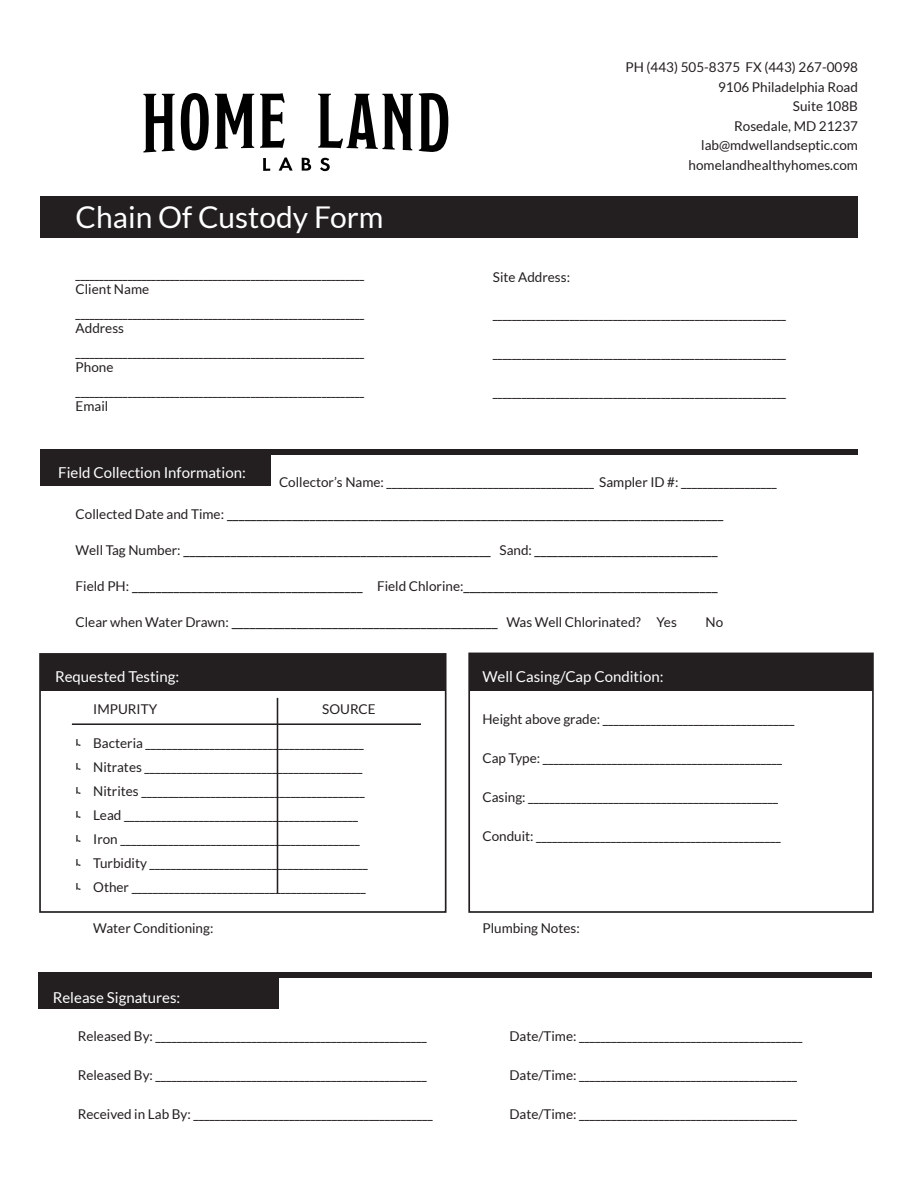
<style>
.page{position:relative;width:918px;height:1188px;background:#fff}
.page>*{position:absolute;margin:0;border:0;box-sizing:border-box;transform-origin:0 0}
.t1{font:30px "Lato";color:#fff}
.t2{font:15px "Lato";color:#231f20}
.t3{font:15px "Lato";color:#fff}
.t4{font:13.5px/24px "Lato";color:#231f20;text-align:right}
.t5{font:13.5px "Lato";color:#231f20;scale:.89 1}
.t6{font:13.5px "Lato";color:#231f20;scale:.9 1}
.s1{font-size:13.5px}
</style>
<div class="page">
<div style="left:40px;top:452px;width:231px;height:34px;background:#231f20"></div>
<div style="left:41px;top:449px;width:832px;height:6px;background:#231f20"></div>
<div style="left:41px;top:654px;width:404px;height:36px;background:#231f20"></div>
<div style="left:39px;top:653px;width:408px;height:260px;border:2px solid #231f20"></div>
<hr style="left:72px;top:723px;width:350px;height:2px;background:#231f20">
<div style="left:858px;top:211px;width:18px;height:928px;background:#fff"></div>
<div style="left:468px;top:653px;width:406px;height:260px;border:2px solid #231f20"></div>
<div style="left:38px;top:973px;width:834px;height:5px;background:#231f20"></div>
<div style="left:38px;top:975px;width:241px;height:34px;background:#231f20"></div>
<div style="left:469px;top:654px;width:404px;height:36px;background:#231f20"></div>
<hr style="left:277px;top:698px;width:1px;height:196px;background:#231f20">
<div style="left:41px;top:196px;width:817px;height:42px;background:#231f20"></div>
<svg style="left:143px;top:94px;width:32px;height:59px"></svg>
<svg style="left:181px;top:93px;width:28px;height:58px"></svg>
<svg style="left:215px;top:94px;width:39px;height:55px"></svg>
<svg style="left:260px;top:93px;width:25px;height:55px"></svg>
<svg style="left:318px;top:94px;width:95px;height:56px"></svg>
<svg style="left:419px;top:93px;width:29px;height:59px"></svg>
<svg style="left:263px;top:158px;width:7px;height:13px"></svg>
<svg style="left:279px;top:157px;width:14px;height:14px"></svg>
<svg style="left:302px;top:158px;width:9px;height:13px"></svg>
<svg style="left:320px;top:158px;width:10px;height:13px"></svg>
<h1 class="t1" style="left:76px;top:201px;width:309px">Chain Of Custody Form</h1>
<p class="t5" style="left:76px;top:267px;width:326px">_____________________________________________________________</p>
<p class="t5" style="left:76px;top:306px;width:326px">_____________________________________________________________</p>
<p class="t5" style="left:76px;top:345px;width:326px">_____________________________________________________________</p>
<p class="t5" style="left:76px;top:384px;width:326px">_____________________________________________________________</p>
<p class="t4" style="left:76px;top:277px;width:75px">Client Name</p>
<p class="t4" style="left:76px;top:316px;width:50px">Address</p>
<p class="t4" style="left:76px;top:355px;width:39px">Phone</p>
<p class="t4" style="left:76px;top:394px;width:34px">Email</p>
<p class="t4" style="left:493px;top:265px;width:79px">Site Address:</p>
<p class="t4" style="left:625px;top:57px;width:234px;line-height:19.5px">PH (443) 505-8375 FX (443) 267-0098<br>9106 Philadelphia Road<br>Suite 108B<br>Rosedale, MD 21237 lab@mdwellandseptic.com homelandhealthyhomes.com</p>
<p class="t6" style="left:493px;top:307px;width:327px">_____________________________________________________________</p>
<p class="t6" style="left:493px;top:346px;width:327px">_____________________________________________________________</p>
<p class="t6" style="left:493px;top:385px;width:327px">_____________________________________________________________</p>
<p class="t3" style="left:58px;top:464px;width:189px">Field Collection Information:</p>
<p class="t4" style="left:279px;top:470px;width:499px">Collector’s Name: _______________________________________ Sampler ID #: __________________</p>
<p class="t2" style="left:76px;top:505px;width:649px"><span class="s1">Collected Date and Time:</span> ____________________________________________________________________________________</p>
<p class="t2" style="left:76px;top:541px;width:644px"><span class="s1">Well Tag Number:</span> ____________________________________________________ <span class="s1">Sand:</span> _______________________________</p>
<p class="t2" style="left:76px;top:577px;width:643px"><span class="s1">Field PH:</span> _______________________________________ <span class="s1">Field Chlorine:</span>___________________________________________</p>
<p class="t2" style="left:76px;top:613px;width:603px"><span class="s1">Clear when Water Drawn:</span> _____________________________________________ <span class="s1">Was Well Chlorinated? Yes</span></p>
<p class="t4" style="left:706px;top:610px;width:19px">No</p>
<p class="t3" style="left:55px;top:668px;width:126px">Requested Testing:</p>
<p class="t4" style="left:93px;top:697px;width:65px">IMPURITY</p>
<p class="t4" style="left:322px;top:697px;width:55px">SOURCE</p>
<p class="t4" style="left:93px;top:731px;width:276px;text-align:left">Bacteria _________________________________________ Nitrates _________________________________________ Nitrites __________________________________________ Lead ____________________________________________ Iron _____________________________________________ Turbidity _________________________________________ Other ____________________________________________</p>
<p class="t3" style="left:482px;top:668px;width:183px">Well Casing/Cap Condition:</p>
<p class="t4" style="left:482px;top:707px;width:313px">Height above grade: ____________________________________</p>
<p class="t4" style="left:482px;top:746px;width:301px">Cap Type: _____________________________________________</p>
<p class="t4" style="left:482px;top:785px;width:297px">Casing: _______________________________________________</p>
<p class="t4" style="left:482px;top:824px;width:300px">Conduit: ______________________________________________</p>
<p class="t4" style="left:93px;top:916px;width:122px">Water Conditioning:</p>
<p class="t4" style="left:482px;top:916px;width:99px">Plumbing Notes:</p>
<p class="t3" style="left:53px;top:989px;width:129px">Release Signatures:</p>
<p class="t4" style="left:78px;top:1025px;width:351px">Released By: ___________________________________________________</p>
<p class="t4" style="left:509px;top:1025px;width:295px">Date/Time: __________________________________________</p>
<p class="t4" style="left:78px;top:1064px;width:351px">Released By: ___________________________________________________</p>
<p class="t4" style="left:509px;top:1064px;width:289px">Date/Time: _________________________________________</p>
<p class="t4" style="left:78px;top:1103px;width:357px">Received in Lab By: _____________________________________________</p>
<p class="t4" style="left:509px;top:1103px;width:289px">Date/Time: _________________________________________</p>
</div>
